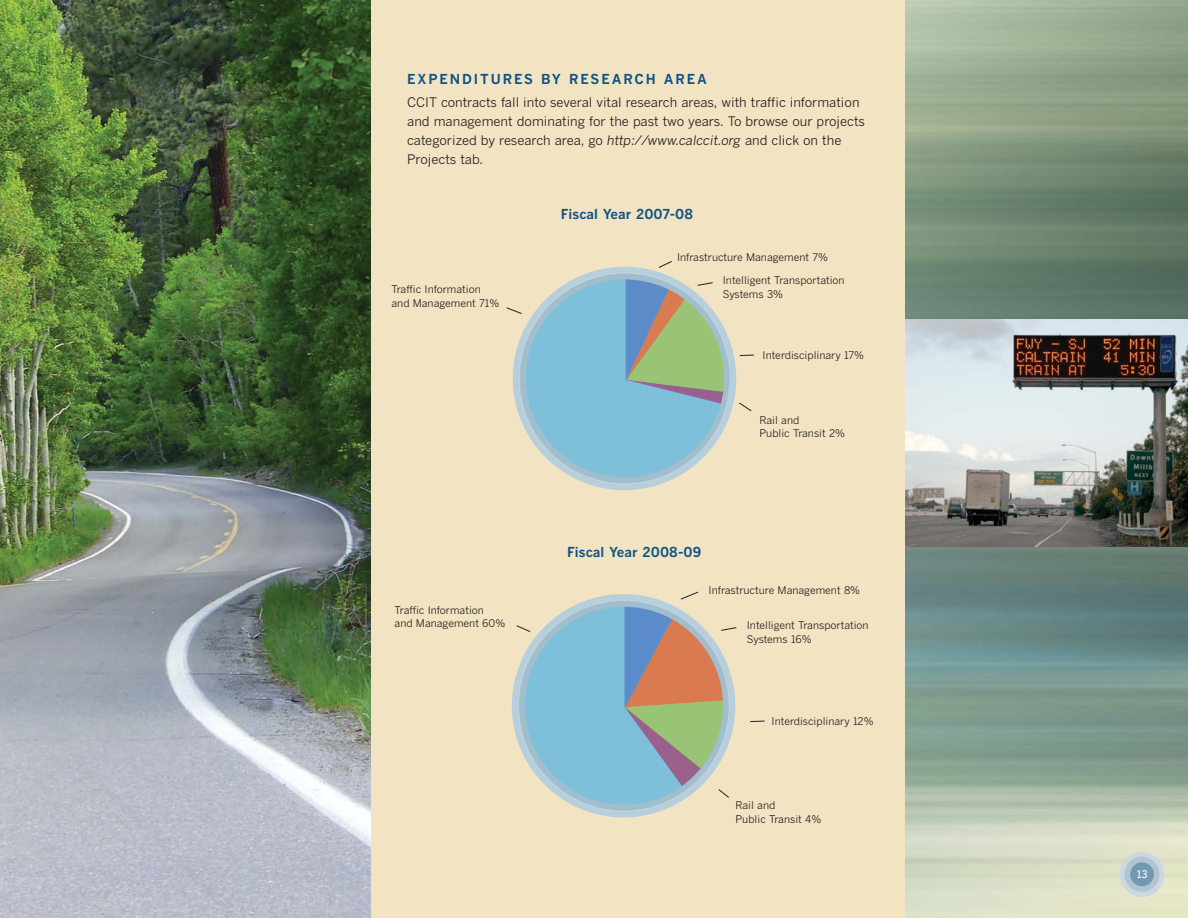
<style>
.page{position:relative;width:1188px;height:918px;background:#fff}
.page>*{position:absolute;margin:0;border:0;box-sizing:border-box;transform-origin:0 0}
.t1{font:700 13.65px "Benton Gothic";letter-spacing:.01em;color:#0f5388}
.t2{font:700 13.65px "Benton Gothic";letter-spacing:.135em;color:#0f5388}
.t3{font:13.05px/18.9px "Benton Gothic";color:#231f20}
.t4{font:10.5px/13.5px "Benton Gothic";color:#231f20}
.t5{font:500 10.5px "Benton Gothic";color:#fff}
.s1{font-style:italic}
</style>
<div class="page">
<img style="left:904px;top:0;width:284px;height:918px">
<img style="left:904px;top:320px;width:284px;height:226px">
<img style="left:0;top:0;width:371px;height:918px">
<div style="left:1120px;top:852px;width:44px;height:45px;background:#cbd7e1;border-radius:50%"></div>
<div style="left:1124px;top:857px;width:36px;height:35px;background:#b0c4d2;border-radius:50%"></div>
<div style="left:1130px;top:862px;width:24px;height:24px;background:#7399b1;border-radius:50%"></div>
<div style="left:371px;top:0;width:533px;height:918px;background:#f2e4c2"></div>
<svg style="left:585px;top:267px;width:151px;height:223px"></svg>
<svg style="left:572px;top:274px;width:157px;height:209px"></svg>
<svg style="left:512px;top:594px;width:151px;height:223px"></svg>
<svg style="left:519px;top:601px;width:156px;height:209px"></svg>
<svg style="left:658px;top:261px;width:15px;height:8px"></svg>
<svg style="left:506px;top:279px;width:218px;height:198px"></svg>
<svg style="left:680px;top:591px;width:19px;height:9px"></svg>
<svg style="left:739px;top:354px;width:15px;height:2px"></svg>
<svg style="left:739px;top:402px;width:13px;height:10px"></svg>
<svg style="left:750px;top:720px;width:15px;height:2px"></svg>
<svg style="left:516px;top:607px;width:221px;height:198px;background:#a1b8ba"></svg>
<h1 class="t2" style="left:407px;top:74px;width:301px">EXPENDITURES BY RESEARCH AREA</h1>
<p class="t3" style="left:407px;top:94px;width:459px">CCIT contracts fall into several vital research areas, with traffic information and management dominating for the past two years. To browse our projects categorized by research area, go <span class="s1">http://www.calccit.org</span> and click on the Projects tab.</p>
<h1 class="t1" style="left:561px;top:209px;width:134px">Fiscal Year 2007-08</h1>
<p class="t4" style="left:392px;top:284px;width:109px">Traffic Information and Management 71%</p>
<p class="t4" style="left:395px;top:604px;width:112px">Traffic Information<br>and Management 60%</p>
<p class="t4" style="left:677px;top:252px;width:153px">Infrastructure Management 7%</p>
<p class="t4" style="left:723px;top:275px;width:123px">Intelligent Transportation<br>Systems 3%</p>
<p class="t4" style="left:763px;top:349px;width:103px">Interdisciplinary 17%</p>
<p class="t4" style="left:760px;top:414px;width:87px">Rail and<br>Public Transit 2%</p>
<h1 class="t1" style="left:567px;top:547px;width:136px">Fiscal Year 2008-09</h1>
<p class="t4" style="left:709px;top:585px;width:153px">Infrastructure Management 8%</p>
<p class="t4" style="left:747px;top:620px;width:123px">Intelligent Transportation<br>Systems 16%</p>
<p class="t4" style="left:772px;top:716px;width:104px">Interdisciplinary 12%</p>
<p class="t4" style="left:736px;top:800px;width:87px">Rail and<br>Public Transit 4%</p>
<p class="t5" style="left:1137px;top:870px;width:12px">13</p>
</div>
